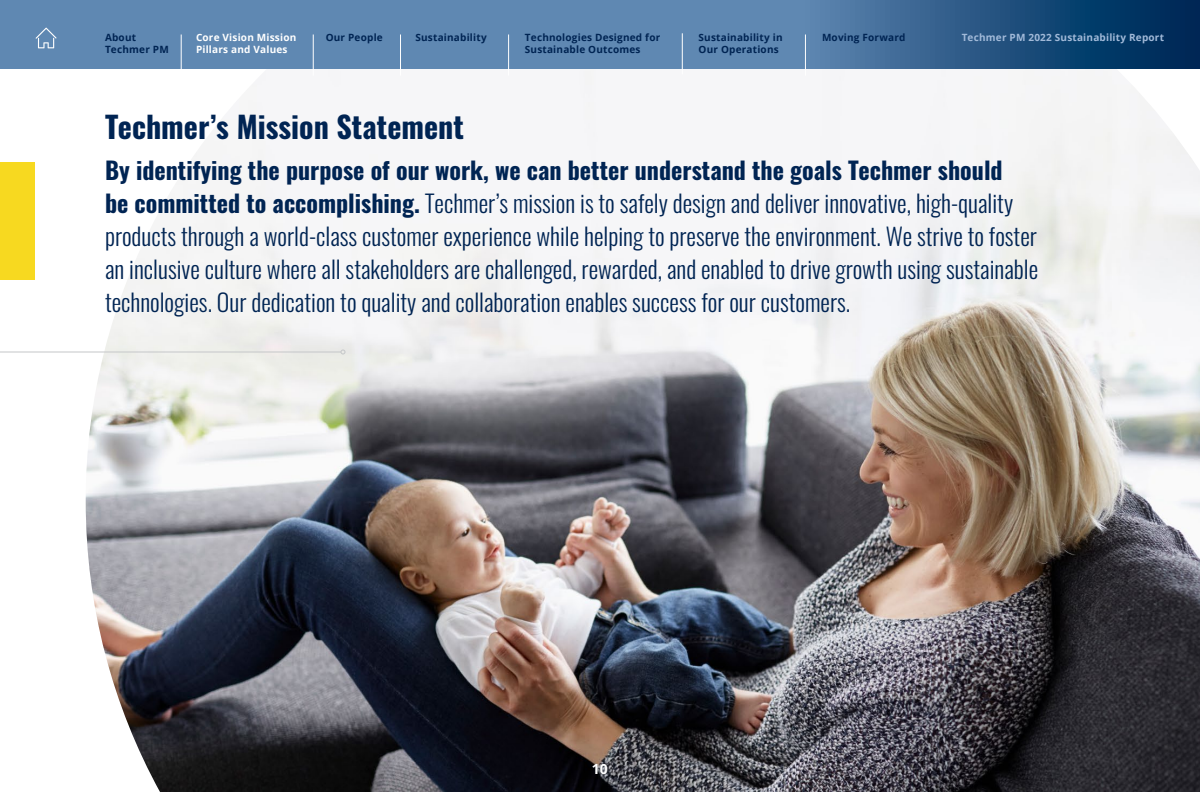
<style>
.page{position:relative;width:1200px;height:792px;background:#fff}
.page>*{position:absolute;margin:0;border:0;box-sizing:border-box;transform-origin:0 0}
.t1{font:700 30px "Oswald";color:#002453}
.t2{font:300 24px/33px "Oswald";color:#002453}
.t3{font:700 14px "Open Sans";color:#fff}
.t4{font:700 10px/12px "Open Sans";letter-spacing:.02em;color:#002453}
.t5{font:700 10px/12px "Open Sans";letter-spacing:.02em;color:#fff}
.t6{font:700 10px "Open Sans";letter-spacing:.02em;color:#a2bad9}
.s1{font-weight:700}
</style>
<div class="page">
<img style="left:86px;top:71px;width:1114px;height:721px">
<div style="left:0;top:162px;width:35px;height:118px;background:#f7d920"></div>
<hr style="left:0;top:352px;width:341px;height:1px;background:#c5c7c9">
<svg style="left:340px;top:350px;width:6px;height:4px"></svg>
<svg style="left:0;top:0;width:1200px;height:69px;background:#4b76a1"></svg>
<svg style="left:36px;top:28px;width:21px;height:20px"></svg>
<hr style="left:181px;top:34px;width:1px;height:42px;background:#fff">
<hr style="left:313px;top:34px;width:1px;height:42px;background:#fff">
<hr style="left:400px;top:34px;width:1px;height:42px;background:#fff">
<hr style="left:508px;top:34px;width:1px;height:42px;background:#fff">
<hr style="left:682px;top:33px;width:1px;height:41px;background:#fff">
<hr style="left:805px;top:34px;width:1px;height:42px;background:#fff">
<p class="t4" style="left:326px;top:31px;width:59px">Our People</p>
<p class="t4" style="left:699px;top:31px;width:86px">Sustainability in</p>
<p class="t4" style="left:822px;top:31px;width:85px">Moving Forward</p>
<p class="t6" style="left:962px;top:31px;width:204px">Techmer PM 2022 Sustainability Report</p>
<p class="t4" style="left:699px;top:43px;width:82px">Our Operations</p>
<p class="t4" style="left:105px;top:32px;width:65px">About<br>Techmer PM</p>
<p class="t5" style="left:196px;top:32px;width:102px">Core Vision Mission<br>Pillars and Values</p>
<p class="t4" style="left:416px;top:32px;width:73px">Sustainability</p>
<p class="t4" style="left:525px;top:32px;width:137px">Technologies Designed for<br>Sustainable Outcomes</p>
<p class="t1" style="left:105px;top:111px;width:361px">Techmer’s Mission Statement</p>
<p class="t2" style="left:105px;top:151px;width:935px"><span class="s1">By identifying the purpose of our work, we can better understand the goals Techmer should<br>be committed to accomplishing.</span> Techmer’s mission is to safely design and deliver innovative, high-quality products through a world-class customer experience while helping to preserve the environment. We strive to foster an inclusive culture where all stakeholders are challenged, rewarded, and enabled to drive growth using sustainable technologies. Our dedication to quality and collaboration enables success for our customers.</p>
<p class="t3" style="left:592px;top:759px;width:17px">10</p>
</div>
